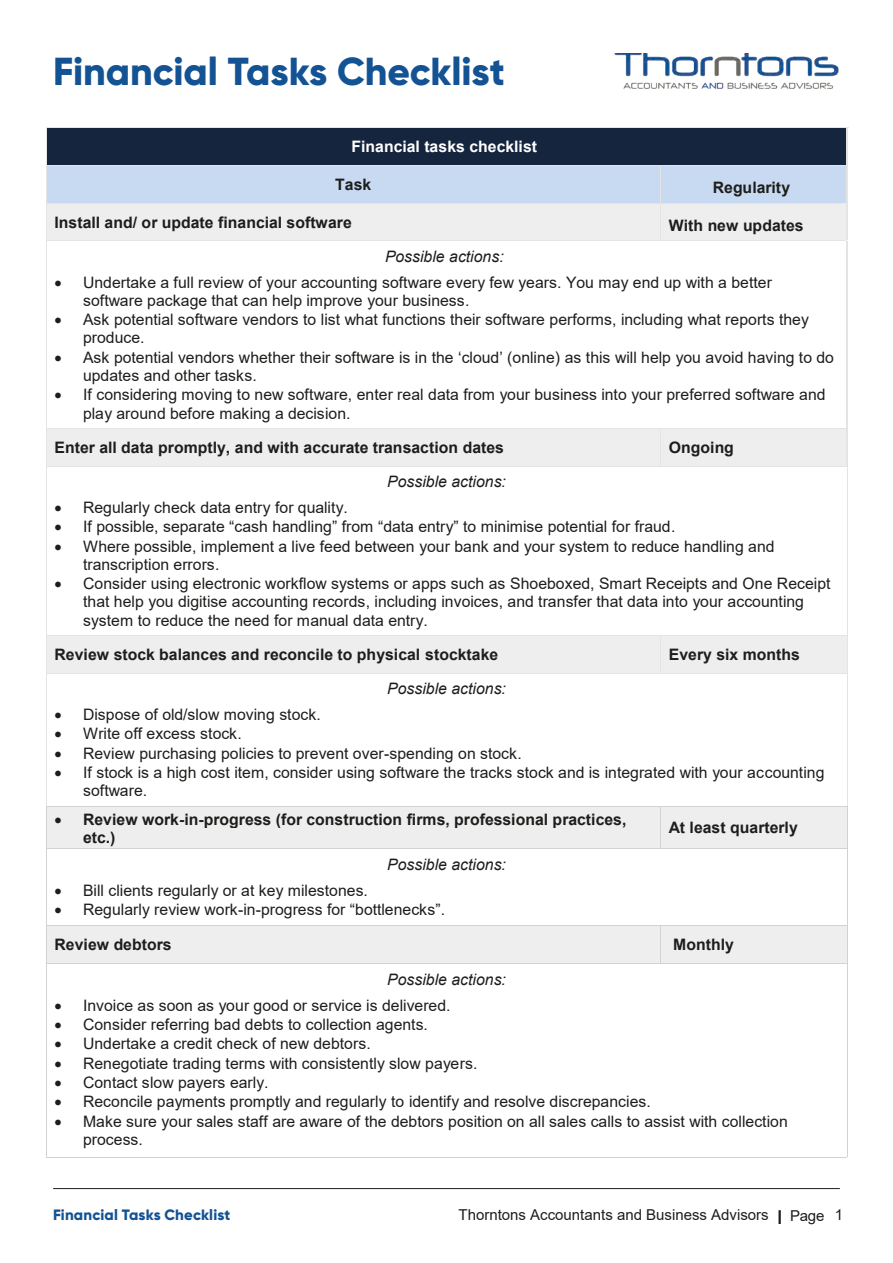
<style>
.page{position:relative;width:893px;height:1263px;background:#fff}
.page>*{position:absolute;margin:0;border:0;box-sizing:border-box;transform-origin:0 0}
.t1{font:800 39px "Gilroy";color:#135293}
.t2{font:15.75px/18px "Arial";color:#1d1d1b}
.t3{font:700 15.75px/18px "Arial";color:#1d1d1b}
.t4{font:italic 15.75px "Arial";color:#1d1d1b}
.t5{font:700 15.75px "Arial";color:#fff}
.t6{font:15px "Arial";color:#1d1d1b}
.t7{font:800 15px "Gilroy";letter-spacing:.01em;color:#135293}
.s1{font-weight:700}
.s2{font-family:"Gilroy";font-weight:800}
</style>
<div class="page">
<hr style="left:53px;top:1188px;width:787px;height:1px;background:#1d1d1b">
<img style="left:614px;top:53px;width:225px;height:36px">
<div style="left:46px;top:128px;width:800px;height:37px;background:#15253d"></div>
<hr style="left:46px;top:128px;width:803px;height:1px;background:#e4e4e4">
<hr style="left:46px;top:128px;width:1px;height:37px;background:#e4e4e4">
<div style="left:46px;top:166px;width:614px;height:37px;background:#c7daf2"></div>
<div style="left:660px;top:166px;width:186px;height:37px;background:#c7daf2"></div>
<hr style="left:46px;top:165px;width:614px;height:1px;background:#e4e4e4">
<hr style="left:661px;top:165px;width:184px;height:1px;background:#e4e4e4">
<hr style="left:46px;top:166px;width:1px;height:37px;background:#e4e4e4">
<hr style="left:660px;top:166px;width:1px;height:37px;background:#e4e4e4">
<div style="left:46px;top:203px;width:614px;height:37px;background:#eee"></div>
<div style="left:660px;top:203px;width:186px;height:37px;background:#eee"></div>
<hr style="left:46px;top:203px;width:614px;height:1px;background:#e4e4e4">
<hr style="left:661px;top:203px;width:182px;height:1px;background:#e4e4e4">
<hr style="left:46px;top:203px;width:1px;height:37px;background:#e4e4e4">
<hr style="left:660px;top:203px;width:1px;height:37px;background:#e4e4e4">
<hr style="left:846px;top:129px;width:1px;height:111px;background:#e4e4e4">
<hr style="left:46px;top:240px;width:614px;height:1px;background:#e4e4e4">
<hr style="left:661px;top:240px;width:184px;height:1px;background:#e4e4e4">
<hr style="left:46px;top:241px;width:1px;height:187px;background:#e4e4e4">
<hr style="left:846px;top:241px;width:1px;height:187px;background:#e4e4e4">
<div style="left:46px;top:429px;width:614px;height:37px;background:#eee"></div>
<div style="left:660px;top:429px;width:185px;height:37px;background:#eee"></div>
<hr style="left:46px;top:428px;width:614px;height:1px;background:#e4e4e4">
<hr style="left:661px;top:428px;width:186px;height:1px;background:#e4e4e4">
<hr style="left:46px;top:429px;width:1px;height:37px;background:#e4e4e4">
<hr style="left:660px;top:429px;width:1px;height:37px;background:#e4e4e4">
<hr style="left:846px;top:429px;width:2px;height:37px;background:#e4e4e4">
<hr style="left:46px;top:466px;width:614px;height:1px;background:#e4e4e4">
<hr style="left:661px;top:466px;width:182px;height:1px;background:#e4e4e4">
<hr style="left:46px;top:466px;width:1px;height:33px;background:#e4e4e4">
<hr style="left:847px;top:466px;width:1px;height:33px;background:#e4e4e4">
<hr style="left:46px;top:499px;width:1px;height:31px;background:#e4e4e4">
<hr style="left:847px;top:499px;width:1px;height:31px;background:#e4e4e4">
<hr style="left:46px;top:530px;width:1px;height:31px;background:#e4e4e4">
<hr style="left:847px;top:530px;width:1px;height:31px;background:#e4e4e4">
<hr style="left:46px;top:562px;width:1px;height:73px;background:#e4e4e4">
<hr style="left:847px;top:562px;width:1px;height:73px;background:#e4e4e4">
<div style="left:46px;top:636px;width:614px;height:37px;background:#eee"></div>
<div style="left:660px;top:636px;width:187px;height:37px;background:#eee"></div>
<hr style="left:46px;top:635px;width:614px;height:1px;background:#e4e4e4">
<hr style="left:661px;top:635px;width:186px;height:1px;background:#e4e4e4">
<hr style="left:46px;top:636px;width:1px;height:37px;background:#e4e4e4">
<hr style="left:660px;top:636px;width:1px;height:37px;background:#e4e4e4">
<hr style="left:847px;top:636px;width:1px;height:37px;background:#e4e4e4">
<hr style="left:46px;top:673px;width:614px;height:1px;background:#e4e4e4">
<hr style="left:661px;top:673px;width:186px;height:1px;background:#e4e4e4">
<hr style="left:46px;top:673px;width:1px;height:133px;background:#e4e4e4">
<hr style="left:847px;top:673px;width:1px;height:133px;background:#e4e4e4">
<div style="left:46px;top:807px;width:614px;height:41px;background:#eee"></div>
<div style="left:661px;top:807px;width:186px;height:41px;background:#eee"></div>
<hr style="left:47px;top:806px;width:613px;height:1px;background:#d2d2d1">
<hr style="left:661px;top:806px;width:186px;height:1px;background:#d2d2d1">
<hr style="left:46px;top:807px;width:1px;height:41px;background:#d2d2d1">
<hr style="left:660px;top:807px;width:1px;height:41px;background:#d2d2d1">
<hr style="left:847px;top:807px;width:1px;height:41px;background:#d2d2d1">
<hr style="left:46px;top:848px;width:614px;height:1px;background:#d2d2d1">
<hr style="left:661px;top:848px;width:186px;height:1px;background:#d2d2d1">
<hr style="left:46px;top:849px;width:1px;height:76px;background:#d2d2d1">
<hr style="left:847px;top:849px;width:1px;height:76px;background:#d2d2d1">
<div style="left:46px;top:926px;width:614px;height:37px;background:#eee"></div>
<div style="left:661px;top:926px;width:186px;height:37px;background:#eee"></div>
<hr style="left:46px;top:925px;width:614px;height:1px;background:#d2d2d1">
<hr style="left:661px;top:925px;width:186px;height:1px;background:#d2d2d1">
<hr style="left:46px;top:926px;width:1px;height:37px;background:#d2d2d1">
<hr style="left:660px;top:926px;width:1px;height:37px;background:#d2d2d1">
<hr style="left:847px;top:926px;width:1px;height:37px;background:#d2d2d1">
<hr style="left:46px;top:963px;width:614px;height:1px;background:#d2d2d1">
<hr style="left:661px;top:963px;width:186px;height:1px;background:#d2d2d1">
<hr style="left:46px;top:964px;width:1px;height:193px;background:#d2d2d1">
<hr style="left:847px;top:964px;width:1px;height:193px;background:#d2d2d1">
<hr style="left:46px;top:1157px;width:800px;height:1px;background:#d2d2d1">
<h1 class="t1" style="left:53px;top:46px;width:453px">Financial Tasks Checklist</h1>
<p class="t5" style="left:352px;top:136px;width:187px">Financial tasks checklist</p>
<p class="t3" style="left:335px;top:176px;width:38px">Task</p>
<p class="t3" style="left:713px;top:179px;width:79px">Regularity</p>
<p class="t3" style="left:55px;top:213px;width:299px">Install and/ or update financial software</p>
<p class="t3" style="left:669px;top:216px;width:136px">With new updates</p>
<p class="t4" style="left:385px;top:246px;width:120px">Possible actions:</p>
<p class="t2" style="left:83px;top:273px;width:690px;text-indent:-29px">• Undertake a full review of your accounting software every few years. You may end up with a better software package that can help improve your business.</p>
<p class="t2" style="left:83px;top:311px;width:727px;text-indent:-29px">• Ask potential software vendors to list what functions their software performs, including what reports they produce.</p>
<p class="t2" style="left:83px;top:348px;width:752px;text-indent:-29px">• Ask potential vendors whether their software is in the ‘cloud’ (online) as this will help you avoid having to do updates and other tasks.</p>
<p class="t2" style="left:83px;top:385px;width:744px;text-indent:-29px">• If considering moving to new software, enter real data from your business into your preferred software and play around before making a decision.</p>
<p class="t3" style="left:55px;top:439px;width:451px">Enter all data promptly, and with accurate transaction dates</p>
<p class="t3" style="left:669px;top:438px;width:67px">Ongoing</p>
<p class="t4" style="left:387px;top:472px;width:120px">Possible actions:</p>
<p class="t2" style="left:55px;top:498px;width:295px">• Regularly check data entry for quality.</p>
<p class="t2" style="left:55px;top:518px;width:622px">• If possible, separate “cash handling” from “data entry” to minimise potential for fraud.</p>
<p class="t2" style="left:83px;top:537px;width:693px;text-indent:-29px">• Where possible, implement a live feed between your bank and your system to reduce handling and transcription errors.</p>
<p class="t2" style="left:83px;top:574px;width:749px;text-indent:-29px">• Consider using electronic workflow systems or apps such as Shoeboxed, Smart Receipts and One Receipt that help you digitise accounting records, including invoices, and transfer that data into your accounting system to reduce the need for manual data entry.</p>
<p class="t3" style="left:55px;top:645px;width:445px">Review stock balances and reconcile to physical stocktake</p>
<p class="t3" style="left:669px;top:645px;width:132px">Every six months</p>
<p class="t4" style="left:387px;top:679px;width:120px">Possible actions:</p>
<p class="t2" style="left:55px;top:705px;width:268px">• Dispose of old/slow moving stock.</p>
<p class="t2" style="left:55px;top:725px;width:189px">• Write off excess stock.</p>
<p class="t2" style="left:55px;top:744px;width:469px">• Review purchasing policies to prevent over-spending on stock.</p>
<p class="t2" style="left:83px;top:763px;width:743px;text-indent:-29px">• If stock is a high cost item, consider using software the tracks stock and is integrated with your accounting software.</p>
<p class="t3" style="left:83px;top:810px;width:545px;text-indent:-29px">• Review work-in-progress (for construction firms, professional practices, etc.)</p>
<p class="t3" style="left:669px;top:819px;width:131px">At least quarterly</p>
<p class="t4" style="left:387px;top:855px;width:120px">Possible actions:</p>
<p class="t2" style="left:55px;top:881px;width:315px">• Bill clients regularly or at key milestones.</p>
<p class="t2" style="left:55px;top:892px;width:392px;line-height:34.7px">• Regularly review work-in-progress for “bottlenecks”.<br><span class="s1">Review debtors</span></p>
<p class="t3" style="left:673px;top:936px;width:62px">Monthly</p>
<p class="t4" style="left:387px;top:969px;width:120px">Possible actions:</p>
<p class="t2" style="left:55px;top:996px;width:398px">• Invoice as soon as your good or service is delivered.</p>
<p class="t2" style="left:55px;top:1015px;width:375px">• Consider referring bad debts to collection agents.</p>
<p class="t2" style="left:55px;top:1035px;width:318px">• Undertake a credit check of new debtors.</p>
<p class="t2" style="left:55px;top:1054px;width:424px">• Renegotiate trading terms with consistently slow payers.</p>
<p class="t2" style="left:55px;top:1073px;width:215px">• Contact slow payers early.</p>
<p class="t2" style="left:55px;top:1092px;width:598px">• Reconcile payments promptly and regularly to identify and resolve discrepancies.</p>
<p class="t2" style="left:83px;top:1112px;width:706px;text-indent:-29px">• Make sure your sales staff are aware of the debtors position on all sales calls to assist with collection process.</p>
<p class="t7" style="left:53px;top:1206px;width:179px">Financial Tasks Checklist</p>
<p class="t6" style="left:459px;top:1205px;width:386px">Thorntons Accountants and Business Advisors <span class="s2">|</span> Page 1</p>
</div>
